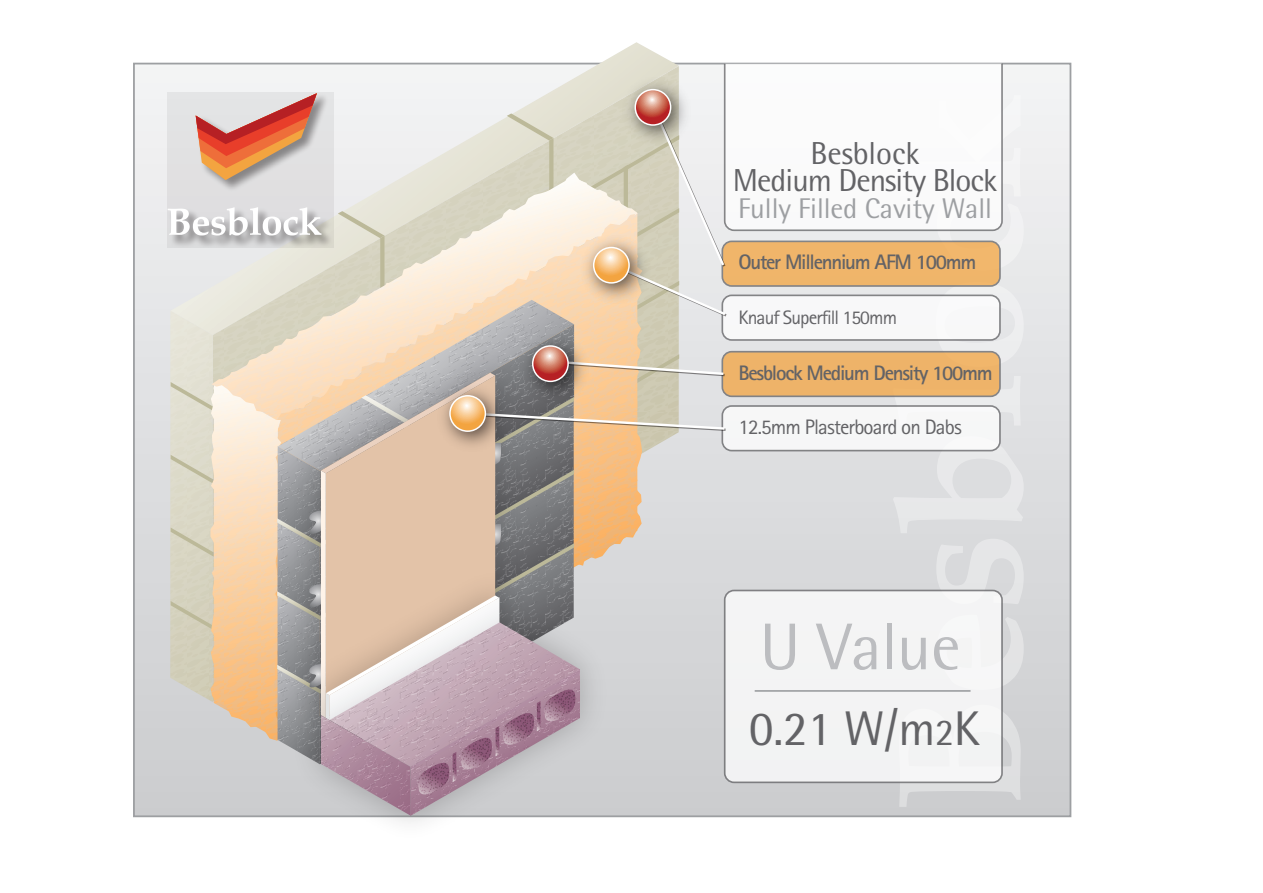
<style>
.page{position:relative;width:1263px;height:893px;background:#fff}
.page>*{position:absolute;margin:0;border:0;box-sizing:border-box;transform-origin:0 0}
.t1{font:66.15px "Rotis Semi Sans";letter-spacing:-.005em;color:#bcbdc0}
.t2{font:48.75px "Rotis Semi Sans";color:#636366}
.t3{font:31.8px/27px "Rotis Semi Sans";letter-spacing:-.03em;color:#636366;text-align:center}
.t4{font:28.5px "Rotis Semi Sans";letter-spacing:-.005em;color:#9d9fa2}
.t5{font:700 21px "Rotis Sans Serif";letter-spacing:-.06em;color:#636366}
.t6{font:21px "Rotis Sans Serif";letter-spacing:-.04em;color:#636366}
.t7{font:19.5px "Rotis Sans Serif";letter-spacing:-.045em;color:#636366}
.s1{font-size:37.8px}
</style>
<div class="page">
<div style="left:134px;top:64px;width:936px;height:752px;background:linear-gradient(to bottom,#f3f3f4,#cbccce)"></div>
<svg style="left:899px;top:705px;width:122px;height:102px;background:#d4d5d7"></svg>
<svg style="left:1003px;top:615px;width:21px;height:75px;background:#dcdcde"></svg>
<svg style="left:936px;top:539px;width:88px;height:65px;background:#dedfe1"></svg>
<svg style="left:893px;top:436px;width:131px;height:97px;background:#e0e1e2"></svg>
<svg style="left:892px;top:376px;width:129px;height:50px;background:#e7e8e9"></svg>
<svg style="left:936px;top:282px;width:88px;height:85px;background:#e8e9eb"></svg>
<div style="left:937px;top:203px;width:87px;height:68px;background:#ececee"></div>
<div style="left:1003px;top:95px;width:18px;height:102px;background:#f3f3f4"></div>
<svg style="left:170px;top:42px;width:509px;height:51px"></svg>
<svg style="left:212px;top:65px;width:467px;height:28px;fill:#f3f4f4"></svg>
<div style="left:722px;top:406px;width:278px;height:45px;background:#f6f7f7;border-radius:9px"></div>
<div style="left:721px;top:405px;width:280px;height:46px;border:2px solid #636366;border-radius:9px"></div>
<div style="left:722px;top:352px;width:278px;height:44px;background:#eeb369;border-radius:9px"></div>
<div style="left:721px;top:351px;width:280px;height:46px;border:2px solid #636366;border-radius:9px"></div>
<div style="left:722px;top:295px;width:278px;height:45px;background:#f8f8f9;border-radius:9px"></div>
<div style="left:721px;top:295px;width:280px;height:46px;border:2px solid #636366;border-radius:9px"></div>
<div style="left:722px;top:241px;width:278px;height:45px;background:#f0b56a;border-radius:9px"></div>
<div style="left:721px;top:241px;width:280px;height:46px;border:2px solid #636366;border-radius:9px"></div>
<div style="left:725px;top:590px;width:277px;height:192px;background:#f3f4f4;border-radius:9px"></div>
<div style="left:724px;top:590px;width:279px;height:193px;border:2px solid #636366;border-radius:9px"></div>
<svg style="left:724px;top:64px;width:279px;height:167px"></svg>
<hr style="left:755px;top:690px;width:215px;height:2px;background:#9d9fa2">
<svg style="left:168px;top:93px;width:559px;height:723px;background:#d4c7bc"></svg>
<img style="left:575px;top:227px;width:82px;height:84px">
<svg style="left:594px;top:247px;width:35px;height:36px"></svg>
<div style="left:593px;top:247px;width:37px;height:37px;border:2px solid #fff;border-radius:50%"></div>
<img style="left:615px;top:70px;width:84px;height:84px">
<svg style="left:635px;top:90px;width:36px;height:35px"></svg>
<div style="left:634px;top:89px;width:37px;height:37px;border:2px solid #fff;border-radius:50%"></div>
<h3 class="t3" style="left:733px;top:139px;width:266px">Besblock<br>Medium Density Block</h3>
<h3 class="t4" style="left:738px;top:192px;width:255px">Fully Filled Cavity Wall</h3>
<p class="t5" style="left:738px;top:249px;width:239px">Outer Millennium AFM 100mm</p>
<p class="t7" style="left:738px;top:305px;width:160px">Knauf Superfill 150mm</p>
<p class="t5" style="left:738px;top:359px;width:256px">Besblock Medium Density 100mm</p>
<p class="t6" style="left:738px;top:414px;width:225px">12.5mm Plasterboard on Dabs</p>
<h1 class="t1" style="left:760px;top:608px;width:202px">U Value</h1>
<h2 class="t2" style="left:749px;top:699px;width:232px">0.21 W/m<span class="s1">2</span>K</h2>
</div>
